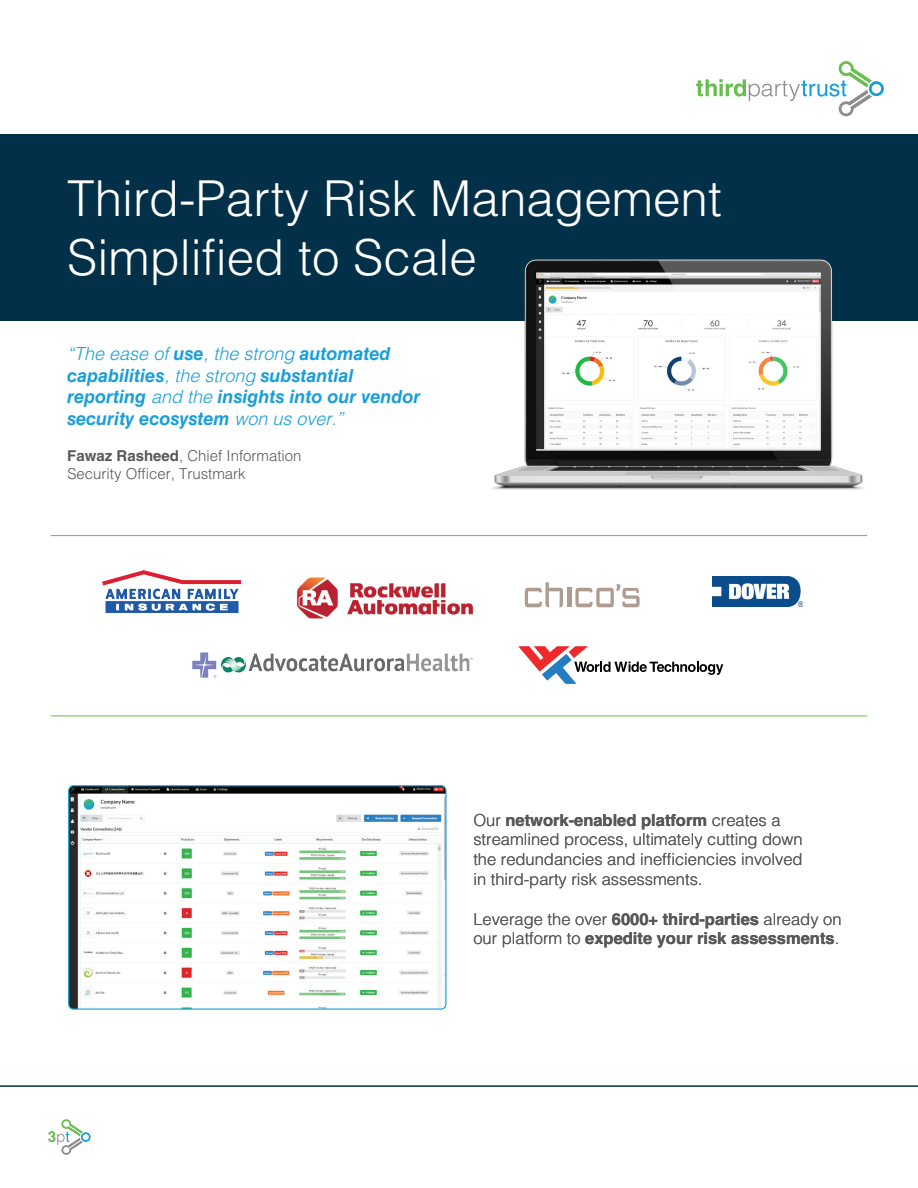
<style>
.page{position:relative;width:918px;height:1188px;background:#fff}
.page>*{position:absolute;margin:0;border:0;box-sizing:border-box;transform-origin:0 0}
.t1{font:300 49.5px/59.4px "Helvetica LT Std";color:#fff}
.t2{font:italic 700 18px/21.6px "Helvetica LT Std";color:#199eda}
.t3{font:300 16.5px/19.8px "Helvetica LT Std";color:#57585a}
.t4{font:700 16.5px/19.8px "Helvetica LT Std";color:#57585a}
.t5{font:300 15px/18px "Helvetica LT Std";color:#57585a}
.s1{font-weight:300}
.s2{font-weight:700}
</style>
<div class="page">
<div style="left:0;top:134px;width:918px;height:187px;background:#023048"></div>
<hr style="left:51px;top:535px;width:816px;height:1px;background:#67bd4d">
<hr style="left:51px;top:716px;width:816px;height:1px;background:#67bd4d">
<img style="left:491px;top:259px;width:373px;height:231px">
<hr style="left:0;top:1085px;width:918px;height:2px;background:#023048">
<svg style="left:68px;top:785px;width:379px;height:225px"></svg>
<img style="left:712px;top:577px;width:92px;height:30px">
<img style="left:102px;top:571px;width:138px;height:42px">
<img style="left:192px;top:652px;width:281px;height:26px">
<hr style="left:567px;top:588px;width:4px;height:19px;background:#ae9c90">
<svg style="left:525px;top:582px;width:38px;height:25px"></svg>
<svg style="left:575px;top:584px;width:65px;height:23px"></svg>
<svg style="left:696px;top:61px;width:188px;height:55px"></svg>
<svg style="left:48px;top:1119px;width:43px;height:36px"></svg>
<img style="left:296px;top:577px;width:178px;height:42px">
<svg style="left:518px;top:646px;width:205px;height:38px"></svg>
<h1 class="t1" style="left:67px;top:168px;width:656px">Third-Party Risk Management<br>Simplified to Scale</h1>
<p class="t2" style="left:67px;top:343px;width:355px"><span class="s1">“The ease of</span> use<span class="s1">, the strong</span> automated capabilities<span class="s1">, the strong</span> substantial reporting <span class="s1">and the</span> insights into our vendor security ecosystem <span class="s1">won us over.”</span></p>
<p class="t5" style="left:67px;top:447px;width:236px"><span class="s2">Fawaz Rasheed</span>, Chief Information<br>Security Officer, Trustmark</p>
<p class="t3" style="left:473px;top:810px;width:331px">Our <span class="s2">network-enabled platform</span> creates a streamlined process, ultimately cutting down the redundancies and inefficiencies involved in third-party risk assessments.</p>
<p class="t4" style="left:473px;top:909px;width:370px"><span class="s1">Leverage the over</span> 6000+ third-parties <span class="s1">already on our platform to</span> expedite your risk assessments<span class="s1">.</span></p>
</div>
